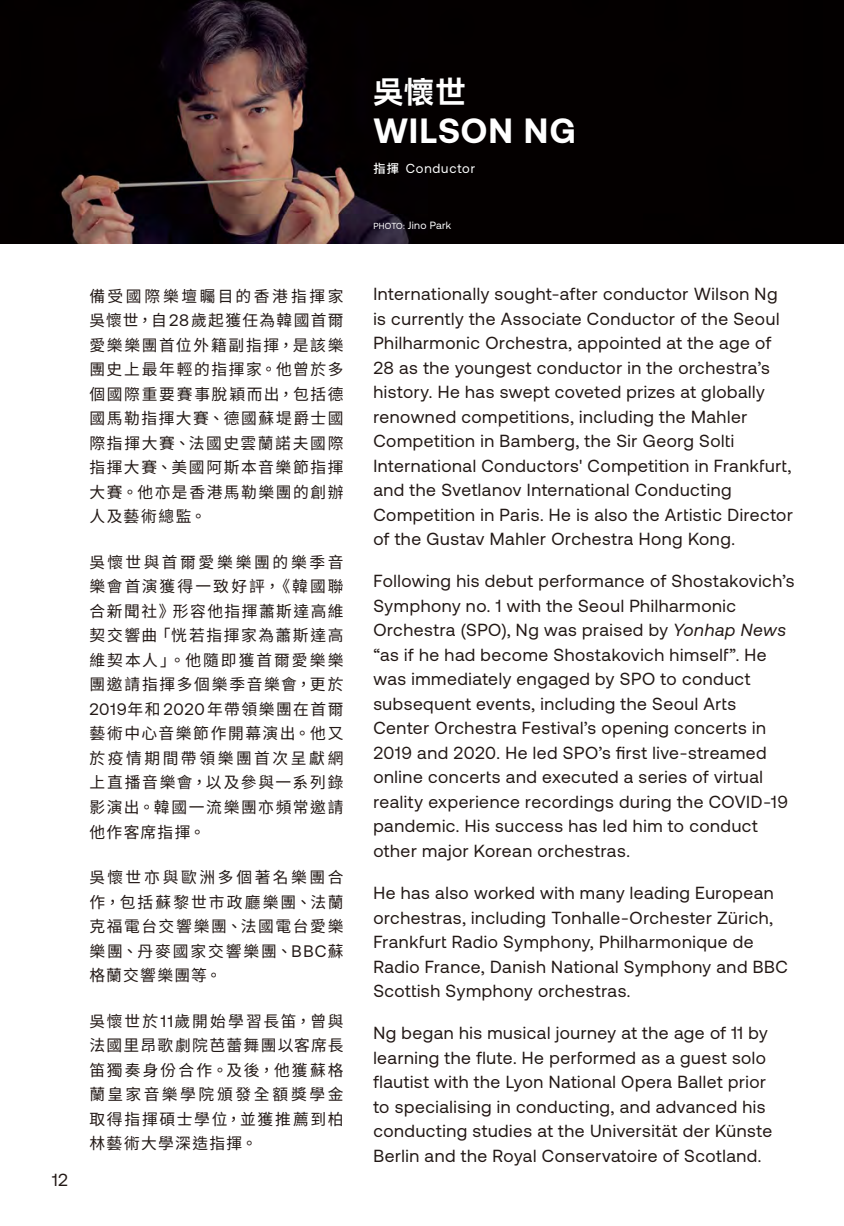
<style>
.page{position:relative;width:844px;height:1226px;background:#fff}
.page>*{position:absolute;margin:0;border:0;box-sizing:border-box;transform-origin:0 0}
.t1{font:700 35px "Aeonik";letter-spacing:.03em;color:#fff}
.t2{font:700 29.75px "Aktiv Hei Hant";color:#fff}
.t3{font:17.5px/24.5px "Aeonik";letter-spacing:.035em;color:#221815}
.t4{font:15.75px/24.5px "Noto Sans HK";letter-spacing:.11em;color:#221815;text-align:justify}
.t5{font:13.12px "Aeonik";letter-spacing:.065em;color:#fff}
.t6{font:10.5px "Aeonik";letter-spacing:.03em;color:#fff}
.s1{font-family:"Aeonik";font-size:16.62px}
.s2{font-family:"Noto Sans CJ Ktc";font-weight:500;font-size:12.25px}
.s3{font-size:8.75px}
.s4{font-style:italic}
</style>
<div class="page">
<img style="left:0;top:0;width:843px;height:243px">
<p class="t3" style="left:52px;top:1167px;width:17px">12</p>
<p class="t4" style="left:89px;top:284px;width:255px">備受國際樂壇矚目的香港指揮家吳懷世，自<span class="s1">28</span>歲起獲任為韓國首爾愛樂樂團首位外籍副指揮，是該樂團史上最年輕的指揮家。他曾於多個國際重要賽事脫穎而出，包括德國馬勒指揮大賽、德國蘇堤爵士國際指揮大賽、法國史雲蘭諾夫國際指揮大賽、美國阿斯本音樂節指揮大賽。他亦是香港馬勒樂團的創辦人及藝術總監。</p>
<p class="t4" style="left:89px;top:550px;width:255px">吳懷世與首爾愛樂樂團的樂季音樂會首演獲得一致好評，《韓國聯合新聞社》形容他指揮蕭斯達高維契交響曲「恍若指揮家為蕭斯達高維契本人」。他隨即獲首爾愛樂樂團邀請指揮多個樂季音樂會，更於<span class="s1">2019</span>年和<span class="s1">2020</span>年帶領樂團在首爾藝術中心音樂節作開幕演出。他又於疫情期間帶領樂團首次呈獻網上直播音樂會，以及參與一系列錄影演出。韓國一流樂團亦頻常邀請他作客席指揮。</p>
<p class="t4" style="left:89px;top:865px;width:255px">吳懷世亦與歐洲多個著名樂團合作，包括蘇黎世市政廳樂團、法蘭克福電台交響樂團、法國電台愛樂樂團、丹麥國家交響樂團、<span class="s1">BBC</span>蘇格蘭交響樂團等。</p>
<p class="t4" style="left:89px;top:1008px;width:255px">吳懷世於<span class="s1">11</span>歲開始學習長笛，曾與法國里昂歌劇院芭蕾舞團以客席長笛獨奏身份合作。及後，他獲蘇格蘭皇家音樂學院頒發全額獎學金取得指揮碩士學位，並獲推薦到柏林藝術大學深造指揮。</p>
<h2 class="t2" style="left:373px;top:74px;width:94px">吳懷世</h2>
<h1 class="t1" style="left:373px;top:111px;width:204px">WILSON NG</h1>
<p class="t5" style="left:373px;top:161px;width:103px"><span class="s2">指揮</span> Conductor</p>
<p class="t6" style="left:373px;top:219px;width:79px"><span class="s3">PHOTO:</span> Jino Park</p>
<p class="t3" style="left:373px;top:282px;width:421px">Internationally sought-after conductor Wilson Ng is currently the Associate Conductor of the Seoul Philharmonic Orchestra, appointed at the age of 28 as the youngest conductor in the orchestra’s history. He has swept coveted prizes at globally renowned competitions, including the Mahler Competition in Bamberg, the Sir Georg Solti International Conductors' Competition in Frankfurt, and the Svetlanov International Conducting Competition in Paris. He is also the Artistic Director of the Gustav Mahler Orchestra Hong Kong.</p>
<p class="t3" style="left:373px;top:569px;width:422px">Following his debut performance of Shostakovich’s Symphony no. 1 with the Seoul Philharmonic Orchestra (SPO), Ng was praised by <span class="s4">Yonhap News </span>“as if he had become Shostakovich himself”. He was immediately engaged by SPO to conduct subsequent events, including the Seoul Arts Center Orchestra Festival’s opening concerts in 2019 and 2020. He led SPO’s first live-streamed online concerts and executed a series of virtual reality experience recordings during the COVID-19 pandemic. His success has led him to conduct other major Korean orchestras.</p>
<p class="t3" style="left:373px;top:880px;width:416px">He has also worked with many leading European orchestras, including Tonhalle-Orchester Zürich, Frankfurt Radio Symphony, Philharmonique de Radio France, Danish National Symphony and BBC Scottish Symphony orchestras.</p>
<p class="t3" style="left:373px;top:1020px;width:400px">Ng began his musical journey at the age of 11 by learning the flute. He performed as a guest solo flautist with the Lyon National Opera Ballet prior to specialising in conducting, and advanced his conducting studies at the Universität der Künste Berlin and the Royal Conservatoire of Scotland.</p>
</div>
